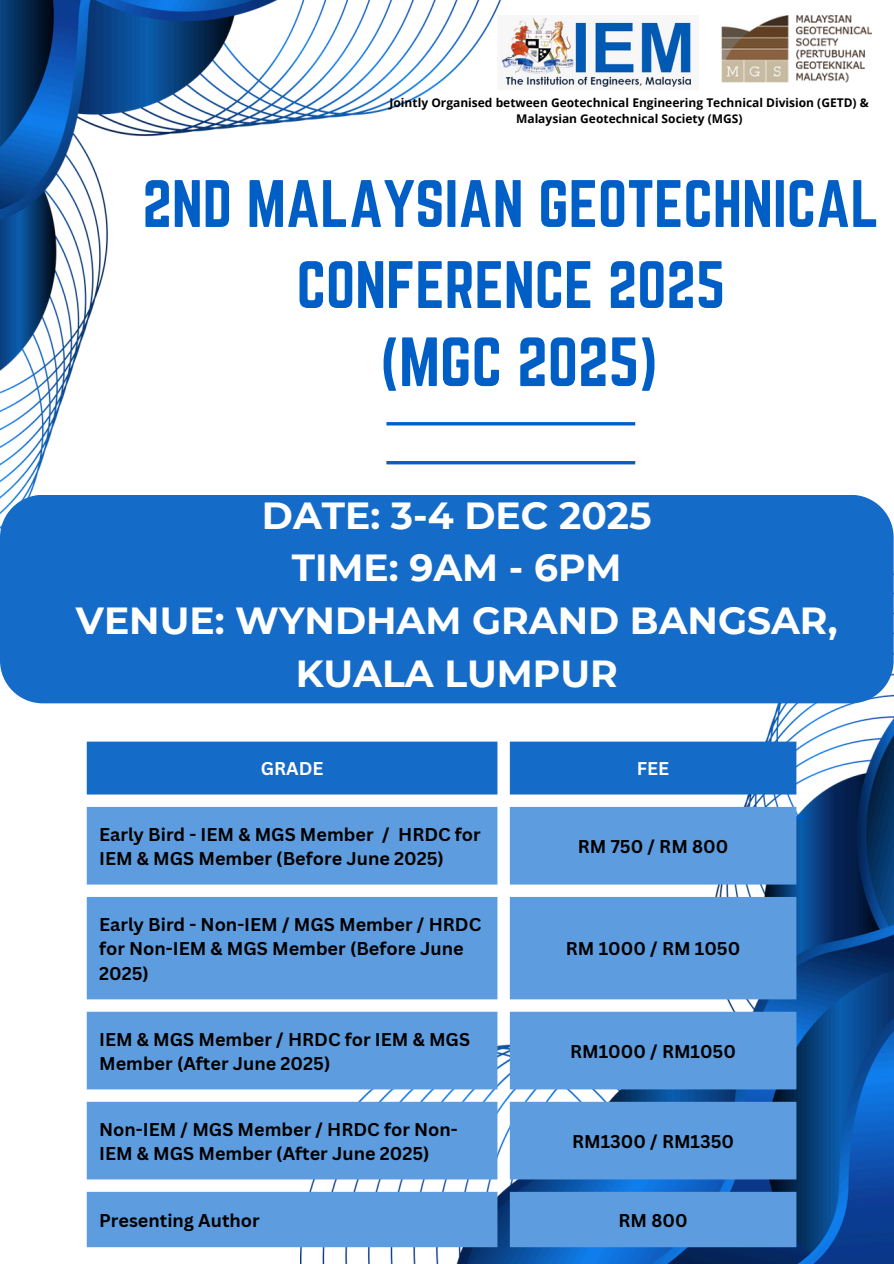
<style>
.page{position:relative;width:894px;height:1264px;background:#fff}
.page>*{position:absolute;margin:0;border:0;box-sizing:border-box;transform-origin:0 0}
.t1{font:60.9px "Norwester";color:#005fc6}
.t2{font:58.5px/81px "Norwester";color:#005fc6;text-align:center}
.t3{font:700 37.65px/52.7px "Montserrat";color:#fff;text-align:center}
.t4{font:700 18px/24.8px "Canva Sans";color:#000}
.t5{font:700 18px "Canva Sans";color:#fff}
.t6{font:700 12px/16px "Open Sans";color:#000;text-align:center}
</style>
<div class="page">
<img style="left:0;top:0;width:519px;height:531px">
<img style="left:300px;top:667px;width:593px;height:596px">
<hr style="left:386px;top:422px;width:249px;height:3px;background:#005fc6">
<hr style="left:386px;top:461px;width:249px;height:3px;background:#005fc6">
<svg style="left:796px;top:815px;width:8px;height:4px"></svg>
<div style="left:0;top:495px;width:893px;height:208px;background:#156bc8;border-radius:43px"></div>
<img style="left:497px;top:15px;width:195px;height:75px">
<img style="left:721px;top:15px;width:149px;height:68px">
<div style="left:87px;top:741px;width:709px;height:53px;background:#156bc8"></div>
<svg style="left:87px;top:807px;width:709px;height:440px;background:#6ba4e0"></svg>
<p class="t6" style="left:389px;top:94px;width:480px">Jointly Organised between Geotechnical Engineering Technical Division (GETD) &amp;<br>Malaysian Geotechnical Society (MGS)</p>
<p class="t2" style="left:142px;top:163px;width:737px">2ND MALAYSIAN GEOTECHNICAL<br>CONFERENCE 2025</p>
<p class="t1" style="left:380px;top:325px;width:278px">(MGC 2025)</p>
<p class="t3" style="left:76px;top:489px;width:762px">DATE: 3-4 DEC 2025<br>TIME: 9AM - 6PM<br>VENUE: WYNDHAM GRAND BANGSAR,<br>KUALA LUMPUR</p>
<p class="t5" style="left:261px;top:756px;width:64px">GRADE</p>
<p class="t5" style="left:636px;top:756px;width:34px">FEE</p>
<p class="t4" style="left:99px;top:821px;width:383px">Early Bird - IEM &amp; MGS Member / HRDC for<br>IEM &amp; MGS Member (Before June 2025)</p>
<h1 class="t4" style="left:99px;top:911px;width:383px">Early Bird - Non-IEM / MGS Member / HRDC for Non-IEM &amp; MGS Member (Before June<br>2025)</h1>
<p class="t4" style="left:99px;top:1026px;width:372px">IEM &amp; MGS Member / HRDC for IEM &amp; MGS<br>Member (After June 2025)</p>
<h2 class="t4" style="left:99px;top:1116px;width:360px">Non-IEM / MGS Member / HRDC for Non-<br>IEM &amp; MGS Member (After June 2025)</h2>
<p class="t4" style="left:577px;top:833px;width:152px">RM 750 / RM 800</p>
<h1 class="t4" style="left:565px;top:936px;width:176px">RM 1000 / RM 1050</h1>
<p class="t4" style="left:570px;top:1038px;width:167px">RM1000 / RM1050</p>
<p class="t4" style="left:572px;top:1128px;width:163px">RM1300 / RM1350</p>
<p class="t4" style="left:99px;top:1207px;width:162px">Presenting Author</p>
<p class="t4" style="left:618px;top:1207px;width:70px">RM 800</p>
</div>
